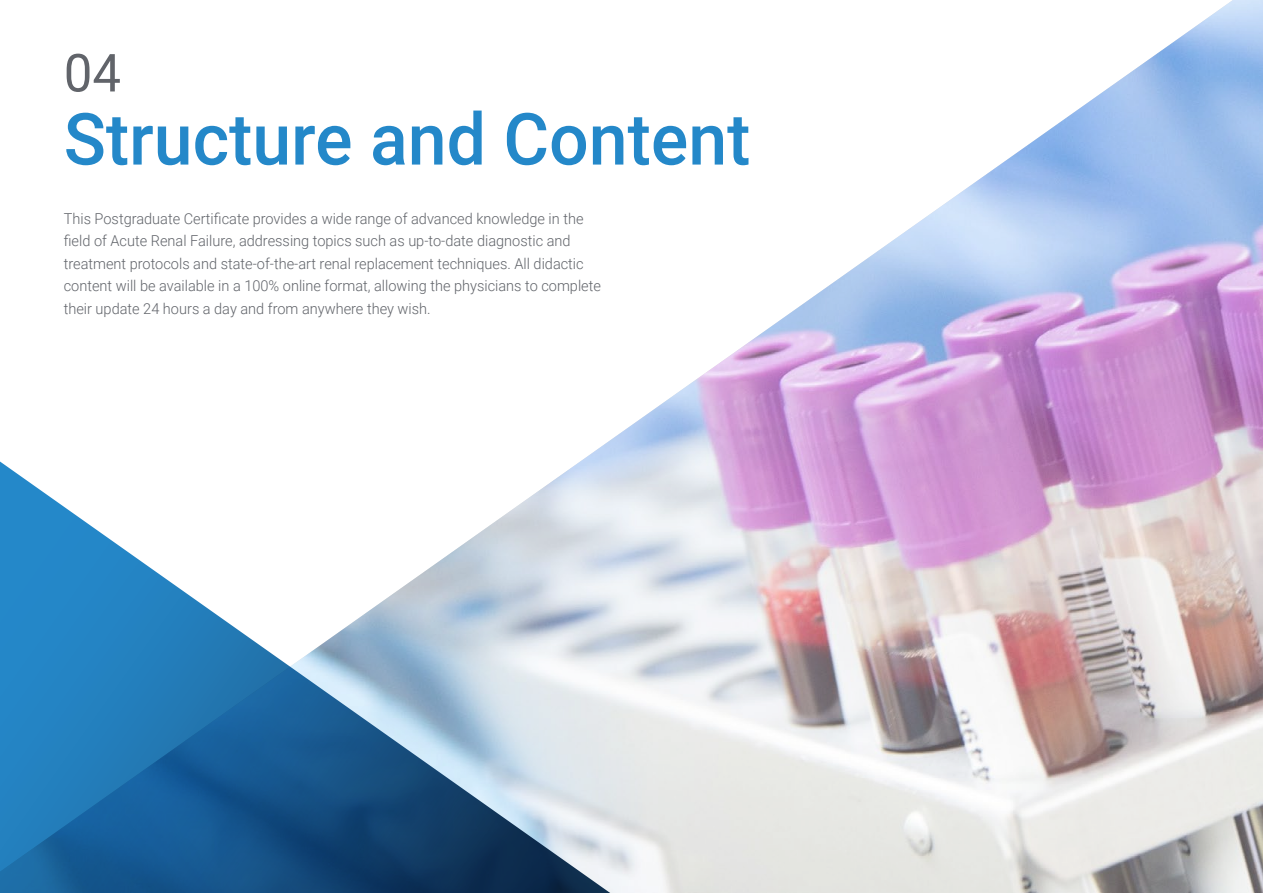
<style>
.page{position:relative;width:1263px;height:893px;background:#fff}
.page>*{position:absolute;margin:0;border:0;box-sizing:border-box;transform-origin:0 0}
.t1{font:500 72px "Roboto";color:#2488c9}
.t2{font:52.5px "Roboto";color:#61646a}
.t3{font:300 15px/22.5px "Roboto";color:#61646a}
</style>
<div class="page">
<img style="left:602px;top:0;width:661px;height:893px">
<svg style="left:0;top:446px;width:640px;height:447px"></svg>
<h2 class="t2" style="left:64px;top:36px;width:59px">04</h2>
<h1 class="t1" style="left:64px;top:89px;width:688px">Structure and Content</h1>
<p class="t3" style="left:64px;top:207px;width:539px">This Postgraduate Certificate provides a wide range of advanced knowledge in the field of Acute Renal Failure, addressing topics such as up-to-date diagnostic and treatment protocols and state-of-the-art renal replacement techniques. All didactic content will be available in a 100% online format, allowing the physicians to complete their update 24 hours a day and from anywhere they wish.</p>
</div>
